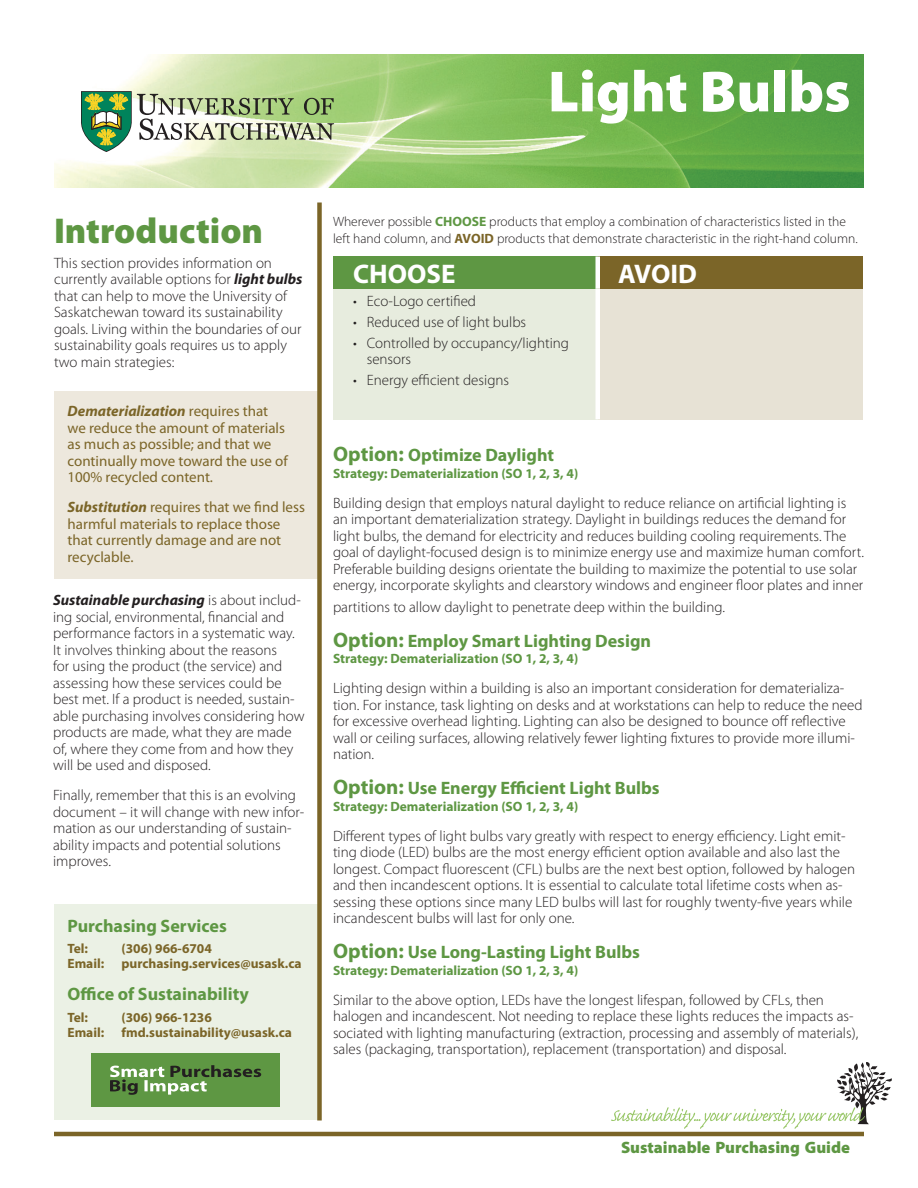
<style>
.page{position:relative;width:918px;height:1188px;background:#fff}
.page>*{position:absolute;margin:0;border:0;box-sizing:border-box;transform-origin:0 0}
.t1{font:900 58.5px "Myriad Pro";color:#fff}
.Main_Heading{font:900 36px "Myriad Pro";color:#5e9743}
.t2{font:700 27px "Myriad Pro";color:#fff}
.Option__heading{font:700 18px "Myriad Pro";color:#5e9743}
.Option__heading-2{font:900 16.5px "Myriad Pro";color:#5e9743}
.Body_Text{font:300 15px/16.5px "Myriad Pro";color:#231f20}
.t3{font:15px/16.5px "Myriad Pro";color:#7b6528}
.Body_Text_Bullets{font:300 15px/16.5px "Myriad Pro";color:#231f20}
.t4{font:300 13.5px/16.5px "Myriad Pro";color:#231f20}
.Strategy__Heading{font:700 13.5px "Myriad Pro";color:#5e9743}
.t5{font:700 13.5px "Myriad Pro";color:#7b6528}
.s1{font-weight:700;font-style:italic}
.s2{font-weight:700;color:#5e9743}
.s3{font-weight:700;color:#7b6528}
.s4{font-size:21px}
</style>
<div class="page">
<div style="left:54px;top:904px;width:263px;height:216px;background:#ebf1e5"></div>
<img style="left:54px;top:54px;width:810px;height:134px">
<svg style="left:80px;top:91px;width:254px;height:61px"></svg>
<hr style="left:54px;top:1132px;width:810px;height:4px;background:#7b6528">
<div style="left:91px;top:1053px;width:189px;height:54px;background:#5e9743"></div>
<svg style="left:110px;top:1065px;width:151px;height:30px"></svg>
<div style="left:54px;top:392px;width:265px;height:187px;background:#ede8dd"></div>
<div style="left:317px;top:202px;width:5px;height:918px;background:#7b6528"></div>
<div style="left:333px;top:256px;width:265px;height:33px;background:#5e9743"></div>
<div style="left:598px;top:256px;width:264px;height:33px;background:#7b6528"></div>
<div style="left:333px;top:289px;width:265px;height:130px;background:#e7ecde"></div>
<div style="left:598px;top:289px;width:264px;height:130px;background:#e7e2d5"></div>
<hr style="left:596px;top:256px;width:4px;height:33px;background:#fff">
<hr style="left:596px;top:289px;width:4px;height:130px;background:#fff">
<svg style="left:611px;top:1062px;width:281px;height:67px"></svg>
<p class="t1" style="left:548px;top:53px;width:304px">Light Bulbs</p>
<p class="Main_Heading" style="left:54px;top:207px;width:211px">Introduction</p>
<p class="Body_Text" style="left:54px;top:254px;width:250px">This section provides information on currently available options for <span class="s1">light bulbs </span>that can help to move the University of Saskatchewan toward its sustainability goals. Living within the boundaries of our sustainability goals requires us to apply two main strategies:</p>
<p class="t3" style="left:68px;top:403px;width:222px"><span class="s1">Dematerialization</span> requires that we reduce the amount of materials as much as possible; and that we continually move toward the use of<br>100% recycled content.</p>
<p class="t3" style="left:68px;top:499px;width:239px"><span class="s1">Substitution</span> requires that we find less harmful materials to replace those that currently damage and are not recyclable.</p>
<p class="Body_Text" style="left:53px;top:592px;width:253px"><span class="s1">Sustainable purchasing</span> is about includ&shy;ing social, environmental, financial and performance factors in a systematic way.<br>It involves thinking about the reasons<br>for using the product (the service) and assessing how these services could be best met. If a product is needed, sustain&shy;able purchasing involves considering how products are made, what they are made of, where they come from and how they will be used and disposed.</p>
<p class="Body_Text" style="left:53px;top:787px;width:253px">Finally, remember that this is an evolving document – it will change with new infor&shy;mation as our understanding of sustain&shy;ability impacts and potential solutions improves.</p>
<p class="Option__heading" style="left:68px;top:914px;width:161px">Purchasing Services</p>
<p class="t5" style="left:68px;top:940px;width:22px">Tel:</p>
<p class="t5" style="left:122px;top:940px;width:92px">(306) 966-6704</p>
<p class="t5" style="left:68px;top:955px;width:38px">Email:</p>
<p class="t5" style="left:122px;top:955px;width:182px">purchasing.services@usask.ca</p>
<p class="Option__heading" style="left:68px;top:982px;width:183px">Office of Sustainability</p>
<p class="t5" style="left:68px;top:1008px;width:22px">Tel:</p>
<p class="t5" style="left:122px;top:1008px;width:92px">(306) 966-1236</p>
<p class="t5" style="left:68px;top:1023px;width:38px">Email:</p>
<p class="t5" style="left:122px;top:1023px;width:172px">fmd.sustainability@usask.ca</p>
<p class="t4" style="left:333px;top:213px;width:526px">Wherever possible <span class="s2">CHOOSE</span> products that employ a combination of characteristics listed in the left hand column, and <span class="s3">AVOID</span> products that demonstrate characteristic in the right-hand column.</p>
<p class="t2" style="left:353px;top:256px;width:104px">CHOOSE</p>
<p class="t2" style="left:618px;top:256px;width:80px">AVOID</p>
<p class="Body_Text_Bullets" style="left:353px;top:293px;width:124px">• Eco-Logo certified</p>
<p class="Body_Text_Bullets" style="left:353px;top:313px;width:175px">• Reduced use of light bulbs</p>
<p class="Body_Text_Bullets" style="left:367px;top:334px;width:204px;text-indent:-14px">• Controlled by occupancy/lighting sensors</p>
<p class="Body_Text_Bullets" style="left:353px;top:372px;width:157px">• Energy efficient designs</p>
<p class="Option__heading" style="left:333px;top:443px;width:223px"><span class="s4">Option:</span> Optimize Daylight</p>
<p class="Strategy__Heading" style="left:333px;top:464px;width:247px">Strategy: Dematerialization (SO 1, 2, 3, 4)</p>
<p class="Body_Text" style="left:333px;top:494px;width:532px">Building design that employs natural daylight to reduce reliance on artificial lighting is an important dematerialization strategy. Daylight in buildings reduces the demand for light bulbs, the demand for electricity and reduces building cooling requirements. The goal of daylight-focused design is to minimize energy use and maximize human comfort.<br>Preferable building designs orientate the building to maximize the potential to use solar energy, incorporate skylights and clearstory windows and engineer floor plates and inner</p>
<p class="Body_Text" style="left:333px;top:598px;width:393px">partitions to allow daylight to penetrate deep within the building.</p>
<p class="Option__heading" style="left:333px;top:629px;width:320px"><span class="s4">Option:</span> Employ Smart Lighting Design</p>
<p class="Strategy__Heading" style="left:333px;top:650px;width:247px">Strategy: Dematerialization (SO 1, 2, 3, 4)</p>
<p class="Body_Text" style="left:333px;top:680px;width:531px">Lighting design within a building is also an important consideration for dematerializa&shy;tion. For instance, task lighting on desks and at workstations can help to reduce the need for excessive overhead lighting. Lighting can also be designed to bounce off reflective wall or ceiling surfaces, allowing relatively fewer lighting fixtures to provide more illumi&shy;nation.</p>
<p class="Option__heading" style="left:333px;top:776px;width:328px"><span class="s4">Option:</span> Use Energy Efficient Light Bulbs</p>
<p class="Strategy__Heading" style="left:333px;top:797px;width:247px">Strategy: Dematerialization (SO 1, 2, 3, 4)</p>
<p class="Body_Text" style="left:333px;top:827px;width:524px">Different types of light bulbs vary greatly with respect to energy efficiency. Light emit&shy;ting diode (LED) bulbs are the most energy efficient option available and also last the longest. Compact fluorescent (CFL) bulbs are the next best option, followed by halogen and then incandescent options. It is essential to calculate total lifetime costs when as&shy;sessing these options since many LED bulbs will last for roughly twenty-five years while incandescent bulbs will last for only one.</p>
<p class="Option__heading" style="left:333px;top:940px;width:309px"><span class="s4">Option:</span> Use Long-Lasting Light Bulbs</p>
<p class="Strategy__Heading" style="left:333px;top:961px;width:247px">Strategy: Dematerialization (SO 1, 2, 3, 4)</p>
<p class="Body_Text" style="left:333px;top:991px;width:527px">Similar to the above option, LEDs have the longest lifespan, followed by CFLs, then halogen and incandescent. Not needing to replace these lights reduces the impacts as&shy;sociated with lighting manufacturing (extraction, processing and assembly of materials), sales (packaging, transportation), replacement (transportation) and disposal.</p>
<p class="Option__heading-2" style="left:621px;top:1137px;width:231px">Sustainable Purchasing Guide</p>
</div>
